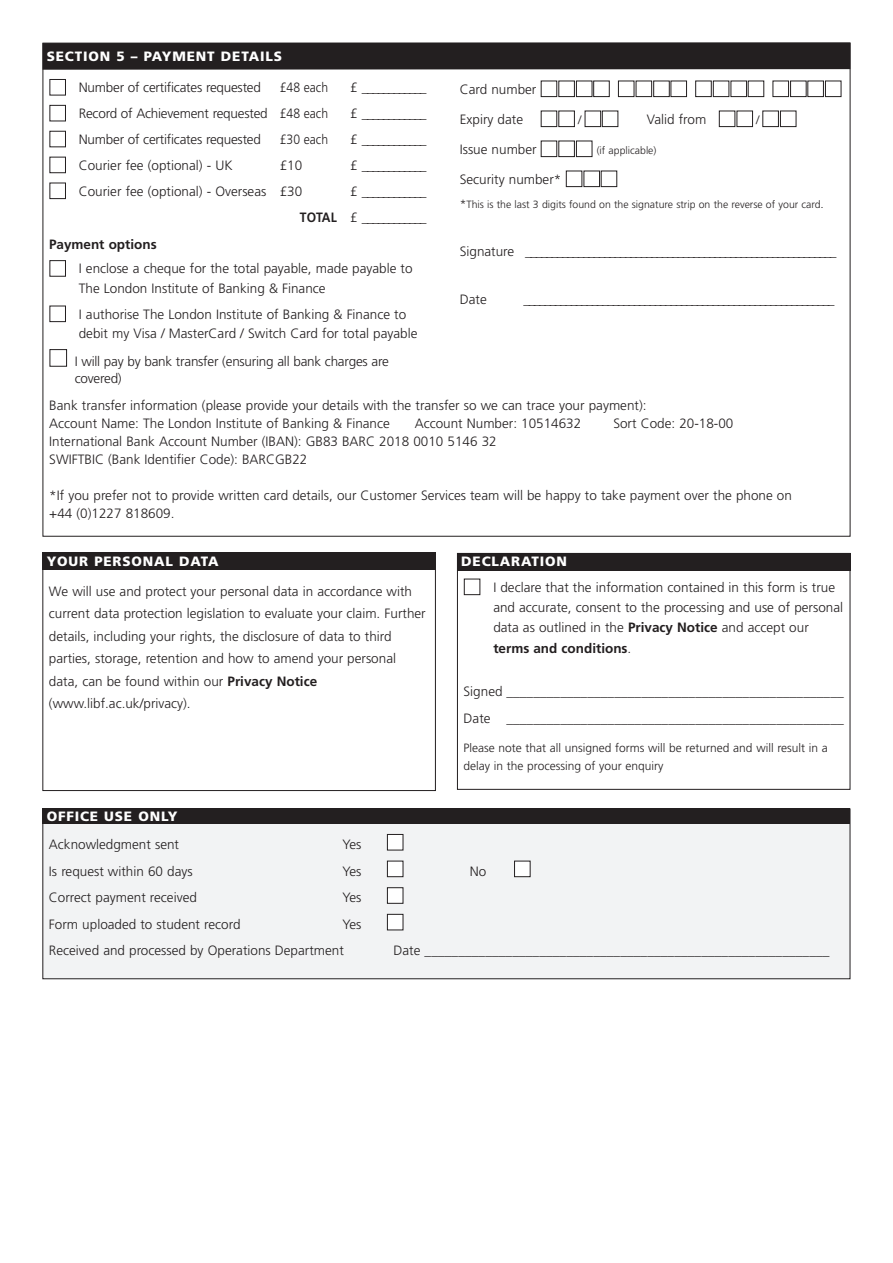
<style>
.page{position:relative;width:893px;height:1263px;background:#fff}
.page>*{position:absolute;margin:0;border:0;box-sizing:border-box;transform-origin:0 0}
.t1{font:300 13.5px/22.5px "Frutiger";color:#231f20}
.t2{font:900 13.5px "Frutiger";letter-spacing:.06em;color:#fff}
.t3{font:300 13.5px "Frutiger";color:#231f20;scale:.9 1}
.t4{font:700 13.5px "Frutiger";color:#231f20}
.t5{font:300 12px/18px "Frutiger";color:#231f20}
.t6{font:300 10.5px "Frutiger";color:#231f20}
.t7{font:900 10.5px "Frutiger";letter-spacing:.06em;color:#fff}
.s1{color:#fff}
.s2{font-weight:700}
.s3{font-size:12px}
.s4{font-size:13.5px}
</style>
<div class="page">
<div style="left:43px;top:43px;width:807px;height:27px;background:#231f20"></div>
<div style="left:43px;top:809px;width:807px;height:170px;background:#f2f3f4"></div>
<div style="left:42px;top:808px;width:808px;height:16px;background:#231f20"></div>
<div style="left:42px;top:553px;width:394px;height:17px;background:#231f20"></div>
<div style="left:457px;top:553px;width:393px;height:17px;background:#231f20"></div>
<p class="t2" style="left:47px;top:51px;width:237px">SECTION 5 – PAYMENT DETAILS</p>
<p class="t7" style="left:49px;top:56px;width:86px">YOUR DETAILS</p>
<p class="t1" style="left:49px;top:77px;width:213px"><span class="s1">■</span> Number of certificates requested</p>
<p class="t3" style="left:280px;top:82px;width:55px">£48 each</p>
<p class="t1" style="left:350px;top:77px;width:78px">£ ____________</p>
<p class="t1" style="left:49px;top:103px;width:280px"><span class="s1">■</span> Record of Achievement requested £48 each</p>
<p class="t1" style="left:350px;top:103px;width:78px">£ ____________</p>
<p class="t1" style="left:49px;top:129px;width:213px"><span class="s1">■</span> Number of certificates requested</p>
<p class="t3" style="left:280px;top:134px;width:55px">£30 each</p>
<p class="t1" style="left:350px;top:129px;width:78px">£ ____________</p>
<p class="t1" style="left:49px;top:155px;width:185px"><span class="s1">■</span> Courier fee (optional) - UK</p>
<p class="t1" style="left:280px;top:155px;width:24px">£10</p>
<p class="t1" style="left:350px;top:155px;width:78px">£ ____________</p>
<p class="t1" style="left:49px;top:181px;width:255px"><span class="s1">■</span> Courier fee (optional) - Overseas £30</p>
<p class="t1" style="left:300px;top:179px;width:128px;line-height:26px;text-align:right">£ ____________<br><span class="s2">TOTAL</span> £ ____________</p>
<p class="t4" style="left:49px;top:239px;width:109px">Payment options</p>
<p class="t1" style="left:79px;top:260px;width:335px;line-height:19.5px;text-indent:-30px"><span class="s1">■</span> I enclose a cheque for the total payable, made payable to<br>The London Institute of Banking &amp; Finance</p>
<p class="t1" style="left:79px;top:305px;width:340px;line-height:19.5px;text-indent:-30px"><span class="s1">■</span> I authorise The London Institute of Banking &amp; Finance to debit my Visa / MasterCard / Switch Card for total payable</p>
<p class="t1" style="left:460px;top:79px;width:384px">Card number <span class="s1">■■■■</span> <span class="s1">■■■■</span> <span class="s1">■■■■</span> <span class="s1">■■■■</span></p>
<p class="t1" style="left:460px;top:109px;width:160px">Expiry date <span class="s1">■■</span> <span class="s3">/</span> <span class="s1">■■</span></p>
<p class="t1" style="left:647px;top:109px;width:151px">Valid from <span class="s1">■■</span> <span class="s3">/</span> <span class="s1">■■</span></p>
<p class="t6" style="left:460px;top:146px;width:198px"><span class="s4">Issue number</span> <span class="s1">■■■</span> (if applicable)</p>
<p class="t1" style="left:460px;top:169px;width:159px">Security number* <span class="s1">■■■</span></p>
<p class="t6" style="left:460px;top:200px;width:366px"><span class="s3">*</span>This is the last 3 digits found on the signature strip on the reverse of your card<span class="s3">.</span></p>
<p class="t1" style="left:460px;top:241px;width:378px">Signature ___________________________________________________________</p>
<p class="t1" style="left:460px;top:289px;width:28px">Date</p>
<p class="t1" style="left:523px;top:289px;width:313px">___________________________________________________________</p>
<p class="t1" style="left:75px;top:354px;width:315px;line-height:17.2px;text-indent:-26px"><span class="s1">■</span> I will pay by bank transfer (ensuring all bank charges are covered)</p>
<p class="t1" style="left:49px;top:397px;width:599px;line-height:18px">Bank transfer information (please provide your details with the transfer so we can trace your payment):<br>Account Name: The London Institute of Banking &amp; Finance</p>
<p class="t1" style="left:415px;top:413px;width:168px">Account Number: 10514632</p>
<p class="t1" style="left:613px;top:413px;width:122px">Sort Code: 20-18-00</p>
<p class="t1" style="left:49px;top:433px;width:449px;line-height:18px">International Bank Account Number (IBAN): GB83 BARC 2018 0010 5146 32<br>SWIFTBIC (Bank Identifier Code): BARCGB22</p>
<p class="t1" style="left:49px;top:487px;width:744px;line-height:18px">*If you prefer not to provide written card details, our Customer Services team will be happy to take payment over the phone on +44 (0)1227 818609.</p>
<p class="t2" style="left:47px;top:556px;width:173px">YOUR PERSONAL DATA</p>
<p class="t1" style="left:49px;top:581px;width:378px">We will use and protect your personal data in accordance with current data protection legislation to evaluate your claim. Further details, including your rights, the disclosure of data to third parties, storage, retention and how to amend your personal data, can be found within our <span class="s2">Privacy Notice </span>(www.libf.ac.uk/privacy).</p>
<p class="t2" style="left:461px;top:556px;width:107px">DECLARATION</p>
<p class="t1" style="left:493px;top:578px;width:351px;line-height:20.2px;text-indent:-30px"><span class="s1">■</span> I declare that the information contained in this form is true and accurate, consent to the processing and use of personal data as outlined in the <span class="s2">Privacy Notice</span> and accept our <span class="s2">terms and conditions</span>.</p>
<p class="t1" style="left:464px;top:679px;width:382px;line-height:27.2px">Signed __________________________________________________<br>Date __________________________________________________</p>
<p class="t5" style="left:464px;top:739px;width:366px">Please note that all unsigned forms will be returned and will result in a delay in the processing of your enquiry</p>
<p class="t2" style="left:47px;top:811px;width:132px">OFFICE USE ONLY</p>
<p class="t7" style="left:49px;top:814px;width:86px">YOUR DETAILS</p>
<p class="t1" style="left:49px;top:834px;width:132px">Acknowledgment sent</p>
<p class="t1" style="left:342px;top:834px;width:63px">Yes <span class="s1">■</span></p>
<p class="t1" style="left:49px;top:861px;width:145px">Is request within 60 days</p>
<p class="t1" style="left:342px;top:861px;width:63px">Yes <span class="s1">■</span></p>
<p class="t1" style="left:470px;top:861px;width:62px">No <span class="s1">■</span></p>
<p class="t1" style="left:49px;top:887px;width:150px">Correct payment received</p>
<p class="t1" style="left:342px;top:887px;width:63px">Yes <span class="s1">■</span></p>
<p class="t1" style="left:49px;top:914px;width:193px">Form uploaded to student record</p>
<p class="t1" style="left:49px;top:912px;width:356px;line-height:26.5px;text-indent:293px">Yes <span class="s1">■<br></span>Received and processed by Operations Department</p>
<p class="t1" style="left:393px;top:940px;width:438px">Date ____________________________________________________________</p>
</div>
